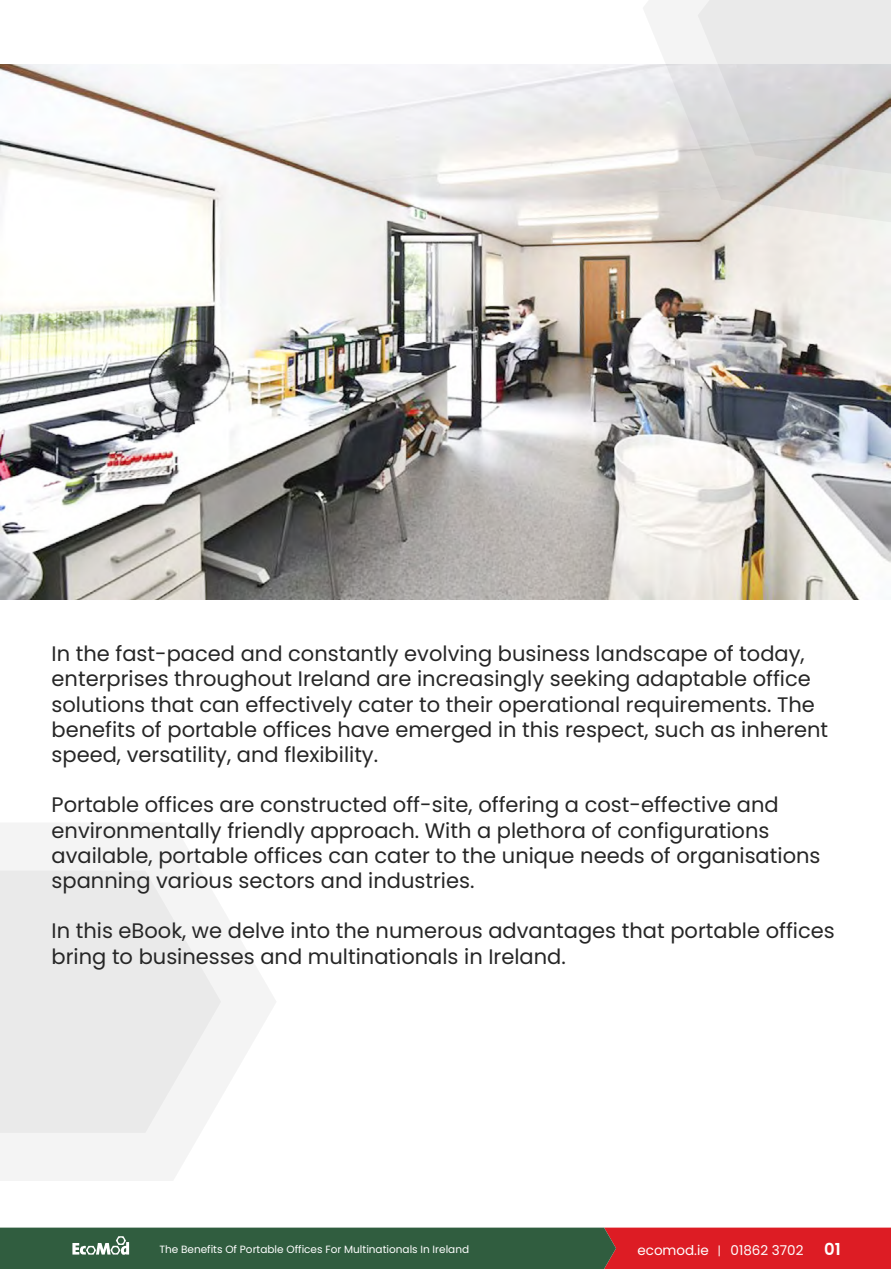
<style>
.page{position:relative;width:891px;height:1269px;background:#fff}
.page>*{position:absolute;margin:0;border:0;box-sizing:border-box;transform-origin:0 0}
.t1{font:21px/25.2px "Poppins";color:#262626}
.t2{font:600 16.5px "Poppins";color:#fff}
.t3{font:13.5px "Poppins";color:#fff}
.t4{font:10.5px "Poppins";color:#fff}
</style>
<div class="page">
<svg style="left:0;top:1228px;width:891px;height:41px;background:#684b39"></svg>
<img style="left:0;top:64px;width:891px;height:535px">
<svg style="left:0;top:823px;width:276px;height:358px;fill:#f4f4f4"></svg>
<svg style="left:0;top:871px;width:221px;height:262px;fill:#eaeaea"></svg>
<svg style="left:643px;top:0;width:248px;height:222px"></svg>
<svg style="left:698px;top:0;width:193px;height:174px;background:#dad9d9"></svg>
<p class="t1" style="left:52px;top:641px;width:778px">In the fast-paced and constantly evolving business landscape of today, enterprises throughout Ireland are increasingly seeking adaptable office solutions that can effectively cater to their operational requirements. The benefits of portable offices have emerged in this respect, such as inherent speed, versatility, and flexibility.</p>
<p class="t1" style="left:52px;top:792px;width:770px">Portable offices are constructed off-site, offering a cost-effective and environmentally friendly approach. With a plethora of configurations available, portable offices can cater to the unique needs of organisations spanning various sectors and industries.</p>
<p class="t1" style="left:52px;top:918px;width:785px">In this eBook, we delve into the numerous advantages that portable offices bring to businesses and multinationals in Ireland.</p>
<p class="t4" style="left:159px;top:1243px;width:311px">The Benefits Of Portable Offices For Multinationals In Ireland</p>
<p class="t3" style="left:637px;top:1242px;width:73px">ecomod.ie</p>
<p class="t3" style="left:731px;top:1242px;width:74px">01862 3702</p>
<p class="t2" style="left:824px;top:1240px;width:18px">01</p>
</div>
